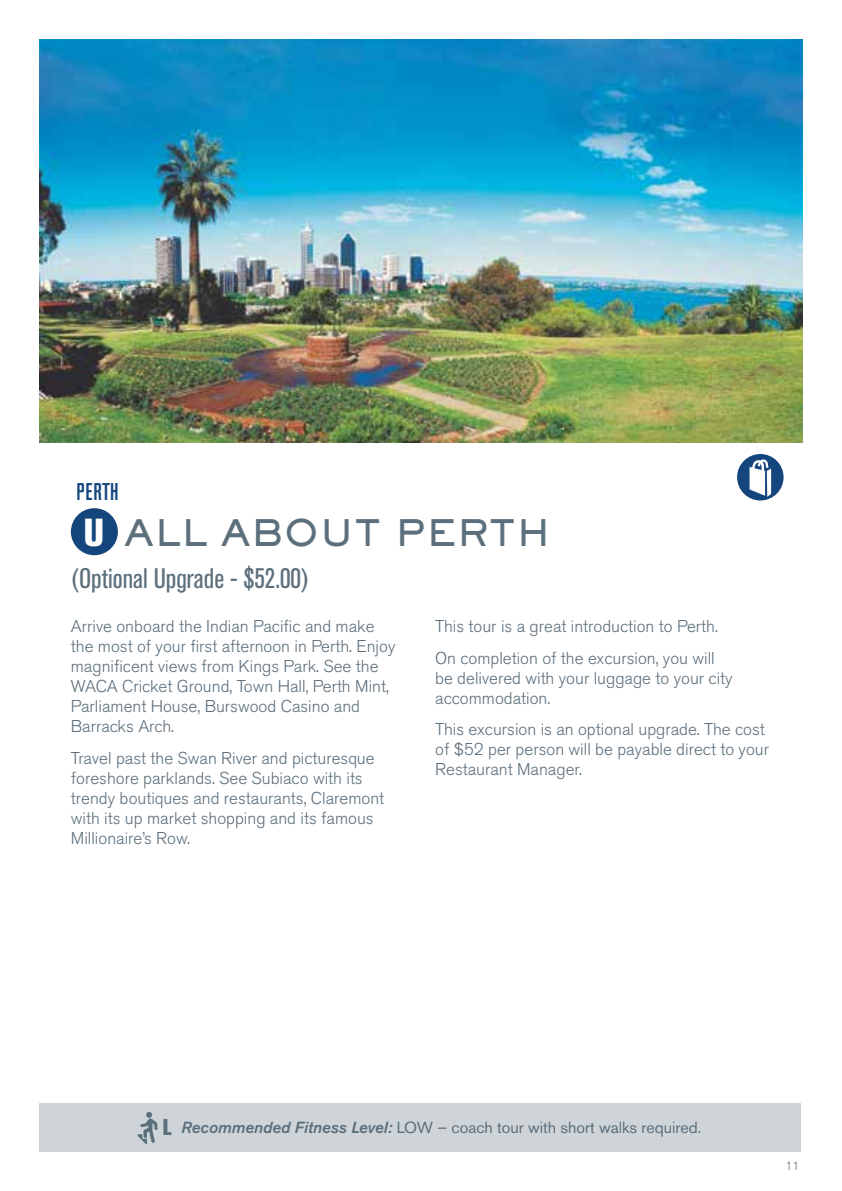
<style>
.page{position:relative;width:842px;height:1191px;background:#fff}
.page>*{position:absolute;margin:0;border:0;box-sizing:border-box;transform-origin:0 0}
.t1{font:800 condensed 38.8px "Akzidenz Grotesk BE";color:#fff}
.t2{font:800 36px "Sackers Gothic Std";color:#5c6f7c}
.t3{font:condensed 28px "Akzidenz Grotesk BE";color:#5c6f7c}
.t4{font:500 condensed 24px "Akzidenz Grotesk BE";letter-spacing:.02em;color:#14467d}
.t5{font:300 17px/20px "Akzidenz Grotesk BE";color:#5c6f7c}
.t6{font:16px "Akzidenz Grotesk BE";color:#5c6f7c}
.t7{font:300 12px "Akzidenz Grotesk BE";color:#5c6f7c}
.s1{font-weight:800;font-stretch:condensed;font-size:22.6px}
.s2{font-weight:500;font-style:italic}
</style>
<div class="page">
<img style="left:40px;top:40px;width:762px;height:402px">
<div style="left:71px;top:508px;width:47px;height:47px;background:#14467d;border-radius:50%"></div>
<div style="left:40px;top:1103px;width:761px;height:48px;background:#ced4d8"></div>
<svg style="left:138px;top:1112px;width:19px;height:32px"></svg>
<div style="left:737px;top:454px;width:46px;height:46px;background:#14467d;border-radius:50%"></div>
<svg style="left:749px;top:459px;width:22px;height:38px"></svg>
<h3 class="t4" style="left:77px;top:478px;width:43px">PERTH</h3>
<h1 class="t1" style="left:84px;top:510px;width:22px">U</h1>
<h2 class="t2" style="left:124px;top:509px;width:428px">ALL ABOUT PERTH</h2>
<h3 class="t3" style="left:71px;top:562px;width:240px">(Optional Upgrade - $52.00)</h3>
<p class="t5" style="left:71px;top:617px;width:326px">Arrive onboard the Indian Pacific and make the most of your first afternoon in Perth. Enjoy magnificent views from Kings Park. See the WACA Cricket Ground, Town Hall, Perth Mint, Parliament House, Burswood Casino and Barracks Arch.</p>
<p class="t5" style="left:71px;top:748px;width:315px">Travel past the Swan River and picturesque foreshore parklands. See Subiaco with its trendy boutiques and restaurants, Claremont with its up market shopping and its famous Millionaire’s Row.</p>
<p class="t5" style="left:435px;top:611px;width:284px;line-height:31.4px">This tour is a great introduction to Perth.<br>On completion of the excursion, you will</p>
<p class="t5" style="left:435px;top:668px;width:299px">be delivered with your luggage to your city accommodation.</p>
<p class="t5" style="left:435px;top:719px;width:335px">This excursion is an optional upgrade. The cost of $52 per person will be payable direct to your<br>Restaurant Manager.</p>
<p class="t6" style="left:162px;top:1118px;width:541px"><span class="s1">L</span> <span class="s2">Recommended Fitness Level:</span> LOW – coach tour with short walks required.</p>
<p class="t7" style="left:785px;top:1159px;width:15px">11</p>
</div>
